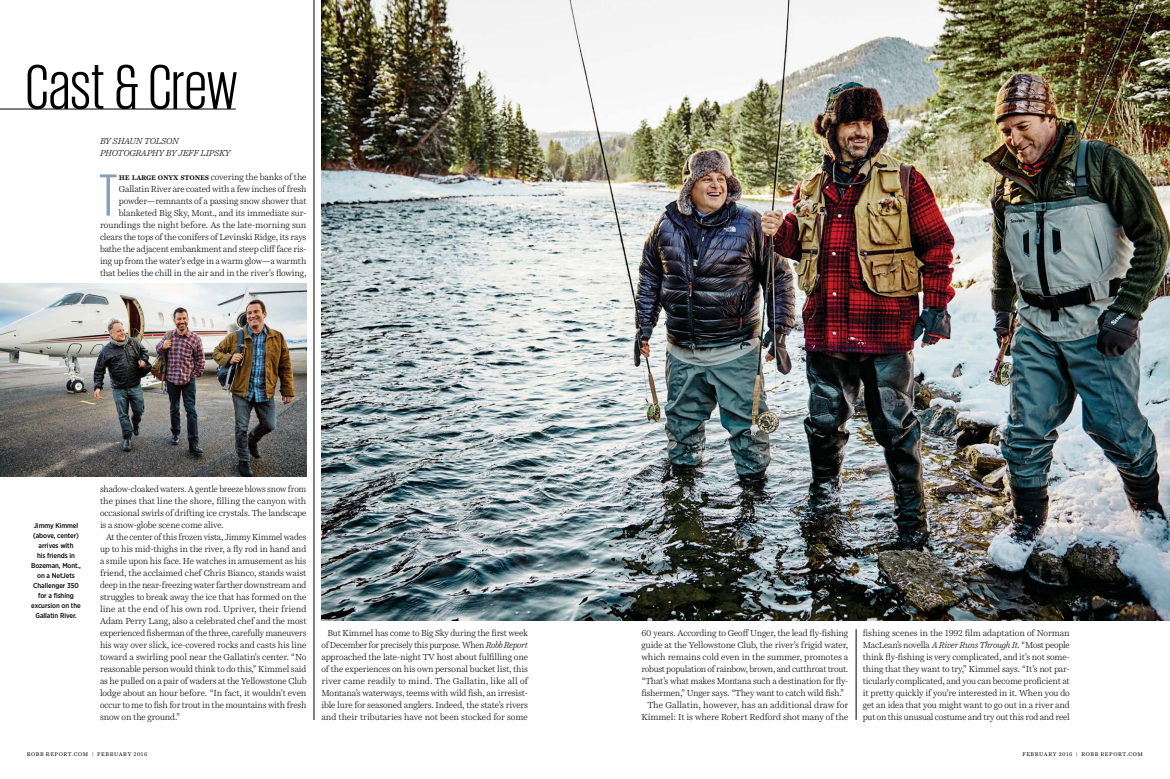
<style>
.page{position:relative;width:1170px;height:779px;background:#fff}
.page>*{position:absolute;margin:0;border:0;box-sizing:border-box;transform-origin:0 0}
.t1{font:64.6px "Giorgio Sans";letter-spacing:.01em;color:#000}
.t2{font:60.6px "Giorgio Sans";color:#869fb4}
.t3{font:300 8.8px/12px "Harriet Text";letter-spacing:-.02em;color:#000;text-align:justify}
.t4{font:300 8.8px "Harriet Text";color:#000}
.t5{font:italic 300 8.8px/12px "Harriet Text";letter-spacing:-.02em;color:#000}
.t6{font:500 7px/10px "Gotham Narrow";letter-spacing:-.01em;color:#000;text-align:center}
.t7{font:5.5px "Harriet Text";letter-spacing:.1em;color:#000}
.s1{font-weight:500}
.s2{font-style:italic}
</style>
<div class="page">
<img style="left:322px;top:0;width:848px;height:620px">
<img style="left:0;top:284px;width:307px;height:193px">
<hr style="left:0;top:109px;width:236px;height:1px;background:#000">
<hr style="left:314px;top:0;width:1px;height:720px;background:#000">
<hr style="left:856px;top:629px;width:1px;height:90px;background:#000">
<h1 class="t1" style="left:26px;top:56px;width:213px">Cast &amp; Crew</h1>
<p class="t5" style="left:100px;top:134px;width:132px">By Shaun Tols on<br>Photography by Jeff Lipsky</p>
<p class="t3" style="left:100px;top:170px;width:208px;text-align:right"><span class="s1">he large onyx stones</span> covering the banks of the Gallatin River are coated with a few inches of fresh powder—remnants of a passing snow shower that blanketed Big Sky, Mont., and its immediate sur&shy;roundings the night before. As the late-morning sun clears the tops of the conifers of Levinski Ridge, its rays bathe the adjacent embankment and steep cliff face ris&shy;ing up from the water’s edge in a warm glow—a warmth that belies the chill in the air and in the river’s flowing,</p>
<h2 class="t2" style="left:99px;top:166px;width:20px">T</h2>
<p class="t6" style="left:31px;top:520px;width:51px">Jimmy Kimmel (above, center) arrives with<br>his friends in<br>Bozeman, Mont., on a NetJets<br>Challenger 350 for a fishing excursion on the<br>Gallatin River.</p>
<p class="t3" style="left:100px;top:482px;width:208px">shadow-cloaked waters. A gentle breeze blows snow from the pines that line the shore, filling the canyon with occasional swirls of drifting ice crystals. The landscape is a snow-globe scene come alive.</p>
<p class="t3" style="left:100px;top:530px;width:208px;text-indent:6px">At the center of this frozen vista, Jimmy Kimmel wades up to his mid-thighs in the river, a fly rod in hand and a smile upon his face. He watches in amusement as his friend, the acclaimed chef Chris Bianco, stands waist deep in the near-freezing water farther downstream and struggles to break away the ice that has formed on the line at the end of his own rod. Upriver, their friend Adam Perry Lang, also a celebrated chef and the most experienced fisherman of the three, carefully maneuvers his way over slick, ice-covered rocks and casts his line toward a swirling pool near the Gallatin’s center. “No reasonable person would think to do this,” Kimmel said as he pulled on a pair of waders at the Yellowstone Club lodge about an hour before. “In fact, it wouldn’t even occur to me to fish for trout in the mountains with fresh snow on the ground.”</p>
<p class="t3" style="left:322px;top:626px;width:208px;text-indent:6px">But Kimmel has come to Big Sky during the first week of December for precisely this purpose. When <span class="s2">Robb Report </span>approached the late-night TV host about fulfilling one of the experiences on his own personal bucket list, this river came readily to mind. The Gallatin, like all of Montana’s waterways, teems with wild fish, an irresist&shy;ible lure for seasoned anglers. Indeed, the state’s rivers and their tributaries have not been stocked for some</p>
<p class="t3" style="left:641px;top:626px;width:208px">60 years. According to Geoff Unger, the lead fly-fishing</p>
<p class="t3" style="left:641px;top:638px;width:208px">guide at the Yellowstone Club, the river’s frigid water,</p>
<p class="t3" style="left:641px;top:650px;width:209px">which remains cold even in the summer, promotes a</p>
<p class="t3" style="left:641px;top:662px;width:208px">robust population of rainbow, brown, and cutthroat trout.</p>
<p class="t3" style="left:641px;top:674px;width:208px">“That’s what makes Montana such a destination for fly-</p>
<p class="t3" style="left:641px;top:686px;width:204px">fishermen,” Unger says. “They want to catch wild fish.”</p>
<p class="t4" style="left:647px;top:698px;width:202px">The Gallatin, however, has an additional draw for</p>
<p class="t3" style="left:641px;top:710px;width:208px">Kimmel: It is where Robert Redford shot many of the</p>
<p class="t3" style="left:863px;top:626px;width:209px">fishing scenes in the 1992 film adaptation of Norman MacLean’s novella <span class="s2">A River Runs Through It</span>. “Most people think fly-fishing is very complicated, and it’s not some&shy;thing that they want to try,” Kimmel says. “It’s not par&shy;ticularly complicated, and you can become proficient at it pretty quickly if you’re interested in it. When you do get an idea that you might want to go out in a river and put on this unusual costume and try out this rod and reel</p>
<p class="t7" style="left:27px;top:750px;width:122px">ROBB REPORT.COM | FEBRUARY 2016</p>
<p class="t7" style="left:1022px;top:750px;width:121px">FEBRUARY 2016 | ROBB REPORT.COM</p>
</div>
